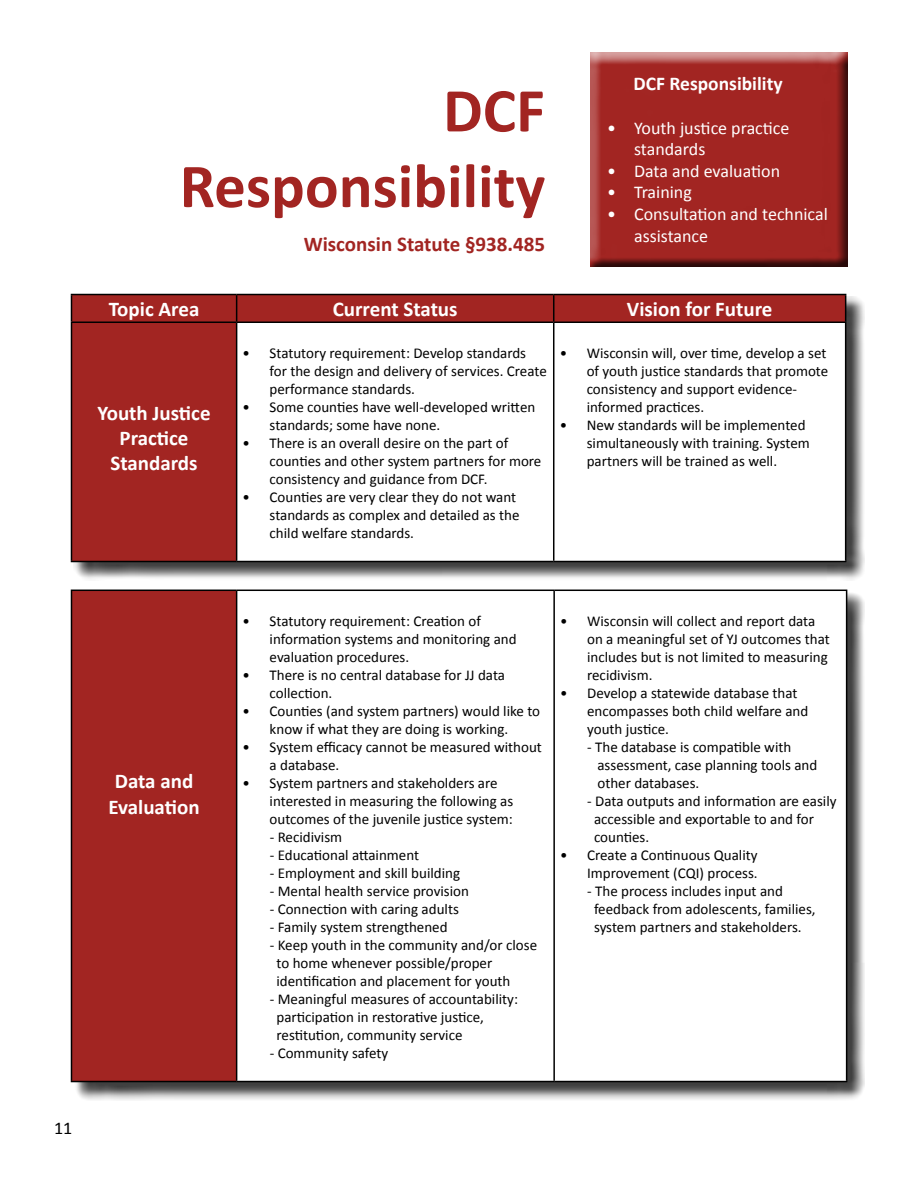
<style>
.page{position:relative;width:918px;height:1188px;background:#fff}
.page>*{position:absolute;margin:0;border:0;box-sizing:border-box;transform-origin:0 0}
.t1{font:700 63px/75.6px "Calibri";color:#a22522;text-align:right}
.t2{font:700 21px/25.2px "Calibri";color:#fff;text-align:center}
.t3{font:700 21px "Calibri";color:#a22522}
.t4{font:700 19.5px "Calibri";color:#fff}
.t5{font:18px/21.6px "Calibri";color:#fff}
.t6{font:18px "Calibri";color:#000}
.t7{font:15px/18px "Calibri";color:#000}
</style>
<div class="page">
<div style="left:73px;top:296px;width:792px;height:285px;background:#000;opacity:.75"></div>
<div style="left:72px;top:295px;width:773px;height:266px;background:#a22522"></div>
<svg style="left:237px;top:323px;width:608px;height:238px"></svg>
<hr style="left:71px;top:294px;width:166px;height:1px;background:#000">
<svg style="left:71px;top:295px;width:1px;height:27px"></svg>
<hr style="left:237px;top:294px;width:317px;height:1px;background:#000">
<svg style="left:236px;top:295px;width:1px;height:27px"></svg>
<hr style="left:554px;top:294px;width:292px;height:1px;background:#000">
<svg style="left:553px;top:295px;width:1px;height:27px"></svg>
<svg style="left:845px;top:295px;width:1px;height:27px"></svg>
<hr style="left:71px;top:322px;width:166px;height:1px;background:#000">
<hr style="left:71px;top:323px;width:1px;height:238px;background:#000">
<hr style="left:237px;top:322px;width:317px;height:1px;background:#000">
<hr style="left:236px;top:323px;width:1px;height:238px;background:#000">
<hr style="left:554px;top:322px;width:292px;height:1px;background:#000">
<hr style="left:553px;top:323px;width:1px;height:238px;background:#000">
<hr style="left:845px;top:323px;width:1px;height:238px;background:#000">
<hr style="left:71px;top:561px;width:166px;height:1px;background:#000">
<hr style="left:237px;top:561px;width:317px;height:1px;background:#000">
<hr style="left:554px;top:561px;width:292px;height:1px;background:#000">
<div style="left:73px;top:592px;width:792px;height:509px;background:#000;opacity:.75"></div>
<div style="left:71px;top:590px;width:166px;height:492px;background:#a22522"></div>
<svg style="left:237px;top:591px;width:609px;height:490px"></svg>
<hr style="left:71px;top:590px;width:166px;height:1px;background:#000">
<hr style="left:71px;top:591px;width:1px;height:490px;background:#000">
<hr style="left:237px;top:590px;width:317px;height:1px;background:#000">
<hr style="left:236px;top:591px;width:1px;height:490px;background:#000">
<hr style="left:554px;top:590px;width:293px;height:1px;background:#000">
<hr style="left:553px;top:591px;width:2px;height:490px;background:#000">
<hr style="left:846px;top:591px;width:1px;height:490px;background:#000">
<hr style="left:71px;top:1081px;width:166px;height:1px;background:#000">
<hr style="left:237px;top:1081px;width:317px;height:1px;background:#000">
<hr style="left:554px;top:1081px;width:293px;height:1px;background:#000">
<div style="left:583px;top:45px;width:276px;height:223px;background:#000;opacity:.75"></div>
<h1 class="t1" style="left:180px;top:73px;width:367px">DCF<br>Responsibility</h1>
<h2 class="t3" style="left:304px;top:231px;width:243px">Wisconsin Statute §938.485</h2>
<h3 class="t4" style="left:634px;top:72px;width:151px">DCF Responsibility</h3>
<p class="t5" style="left:634px;top:117px;width:157px;text-indent:-27px">• Youth justice practice standards</p>
<p class="t5" style="left:607px;top:160px;width:175px">• Data and evaluation</p>
<p class="t5" style="left:607px;top:182px;width:86px">• Training</p>
<p class="t5" style="left:607px;top:203px;width:222px">• Consultation and technical</p>
<p class="t5" style="left:634px;top:225px;width:76px">assistance</p>
<h2 class="t2" style="left:109px;top:297px;width:92px">Topic Area</h2>
<h2 class="t2" style="left:333px;top:297px;width:126px">Current Status</h2>
<h2 class="t2" style="left:627px;top:297px;width:147px">Vision for Future</h2>
<h2 class="t2" style="left:98px;top:400px;width:115px">Youth Justice<br>Practice<br>Standards</h2>
<p class="t7" style="left:270px;top:344px;width:279px;text-indent:-27px">• Statutory requirement: Develop standards for the design and delivery of services. Create performance standards.</p>
<p class="t7" style="left:270px;top:398px;width:267px;text-indent:-27px">• Some counties have well-developed written standards; some have none.</p>
<p class="t7" style="left:270px;top:434px;width:273px;text-indent:-27px">• There is an overall desire on the part of counties and other system partners for more consistency and guidance from DCF.</p>
<p class="t7" style="left:270px;top:488px;width:251px;text-indent:-27px">• Counties are very clear they do not want standards as complex and detailed as the child welfare standards.</p>
<p class="t7" style="left:587px;top:344px;width:243px;text-indent:-27px">• Wisconsin will, over time, develop a set of youth justice standards that promote consistency and support evidence&shy;informed practices.</p>
<p class="t7" style="left:587px;top:416px;width:225px;text-indent:-27px">• New standards will be implemented simultaneously with training. System partners will be trained as well.</p>
<h2 class="t2" style="left:108px;top:769px;width:93px">Data and<br>Evaluation</h2>
<p class="t6" style="left:54px;top:1117px;width:20px">11</p>
<p class="t7" style="left:270px;top:612px;width:248px;text-indent:-27px">• Statutory requirement: Creation of information systems and monitoring and evaluation procedures.</p>
<p class="t7" style="left:270px;top:666px;width:237px;text-indent:-27px">• There is no central database for JJ data collection.</p>
<p class="t7" style="left:243px;top:702px;width:299px;text-align:center">• Counties (and system partners) would like to know if what they are doing is working.</p>
<p class="t7" style="left:270px;top:738px;width:274px;text-indent:-27px">• System efficacy cannot be measured without a database.</p>
<p class="t7" style="left:270px;top:774px;width:245px;text-indent:-27px">• System partners and stakeholders are interested in measuring the following as outcomes of the juvenile justice system:</p>
<p class="t7" style="left:270px;top:828px;width:74px">- Recidivism</p>
<p class="t7" style="left:270px;top:846px;width:151px">- Educational attainment</p>
<p class="t7" style="left:270px;top:864px;width:192px">- Employment and skill building</p>
<p class="t7" style="left:270px;top:882px;width:201px">- Mental health service provision</p>
<p class="t7" style="left:270px;top:900px;width:191px">- Connection with caring adults</p>
<p class="t7" style="left:270px;top:918px;width:179px">- Family system strengthened</p>
<p class="t7" style="left:277px;top:936px;width:262px;text-indent:-7px">- Keep youth in the community and/or close to home whenever possible/proper identification and placement for youth</p>
<p class="t7" style="left:277px;top:990px;width:243px;text-indent:-7px">- Meaningful measures of accountability: participation in restorative justice, restitution, community service</p>
<p class="t7" style="left:270px;top:1044px;width:120px">- Community safety</p>
<p class="t7" style="left:587px;top:612px;width:244px;text-indent:-27px">• Wisconsin will collect and report data on a meaningful set of YJ outcomes that includes but is not limited to measuring recidivism.</p>
<p class="t7" style="left:587px;top:684px;width:223px;text-indent:-27px">• Develop a statewide database that encompasses both child welfare and youth justice.</p>
<p class="t7" style="left:597px;top:738px;width:221px;text-indent:-10px">- The database is compatible with assessment, case planning tools and other databases.</p>
<p class="t7" style="left:594px;top:792px;width:244px;text-indent:-7px">- Data outputs and information are easily accessible and exportable to and for counties.</p>
<p class="t7" style="left:560px;top:846px;width:199px;text-align:right">• Create a Continuous Quality<br>Improvement (CQI) process.</p>
<p class="t7" style="left:594px;top:882px;width:223px;text-indent:-7px">- The process includes input and feedback from adolescents, families, system partners and stakeholders.</p>
</div>
